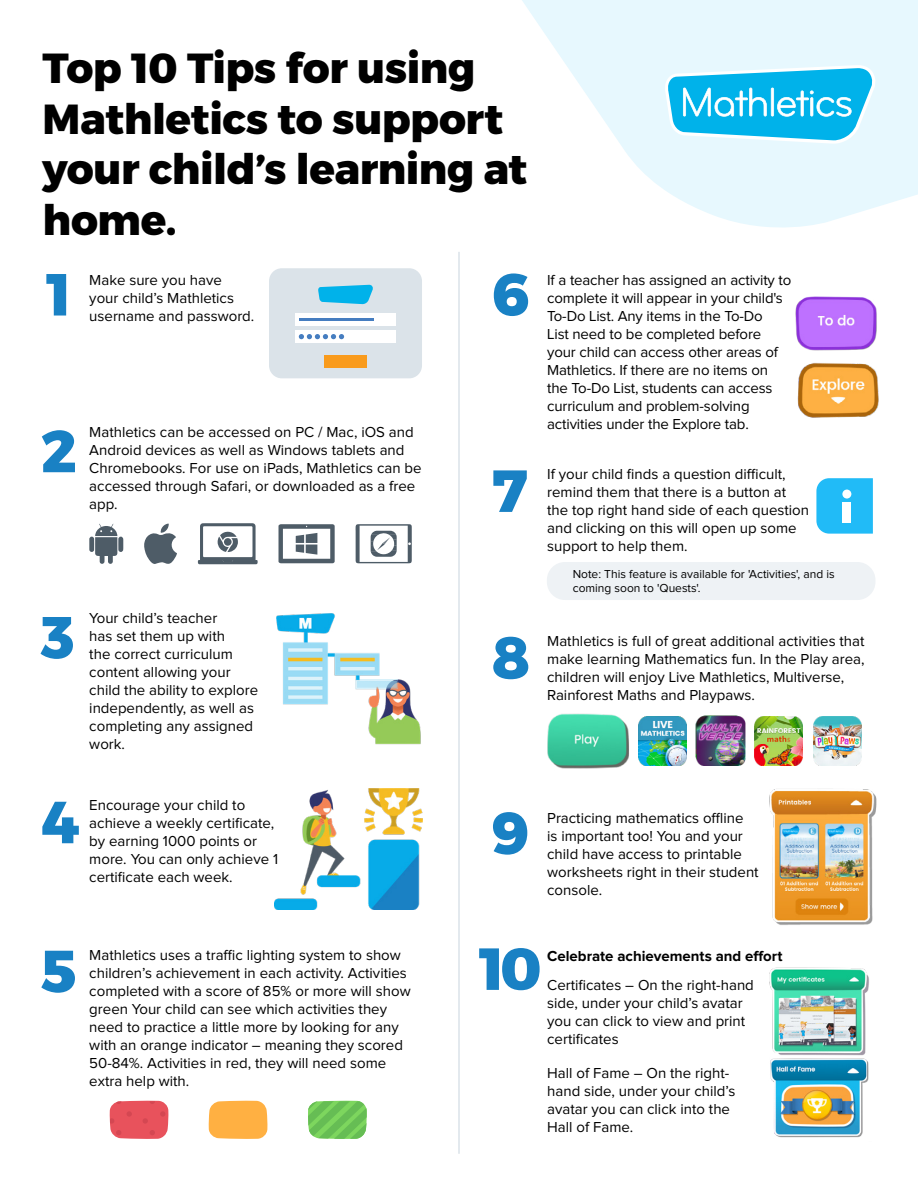
<style>
.page{position:relative;width:918px;height:1188px;background:#fff}
.page>*{position:absolute;margin:0;border:0;box-sizing:border-box;transform-origin:0 0}
.t1{font:800 59.25px "Montserrat";color:#1981c4}
.t2{font:800 42px/50.4px "Montserrat";letter-spacing:-.01em;color:#000}
.t3{font:15px/18px "Proxima Nova";color:#000}
.t4{font:700 15px "Proxima Nova";color:#000}
.t5{font:12px/14.4px "Proxima Nova";color:#000}
</style>
<div class="page">
<div style="left:269px;top:268px;width:153px;height:110px;background:#dbe3e9;border-radius:13px"></div>
<div style="left:324px;top:355px;width:43px;height:12px;background:#f99b1c"></div>
<div style="left:296px;top:313px;width:100px;height:13px;background:#fff"></div>
<hr style="left:299px;top:318px;width:75px;height:3px;background:#457dc0">
<div style="left:296px;top:331px;width:100px;height:12px;background:#fff"></div>
<svg style="left:299px;top:334px;width:45px;height:5px"></svg>
<svg style="left:318px;top:285px;width:55px;height:19px"></svg>
<svg style="left:89px;top:524px;width:34px;height:40px"></svg>
<svg style="left:144px;top:523px;width:33px;height:41px"></svg>
<svg style="left:198px;top:523px;width:60px;height:41px"></svg>
<div style="left:224px;top:538px;width:8px;height:8px;background:#4e5c67;border-radius:50%"></div>
<svg style="left:279px;top:524px;width:56px;height:39px"></svg>
<svg style="left:356px;top:524px;width:56px;height:39px"></svg>
<img style="left:276px;top:613px;width:145px;height:132px">
<img style="left:275px;top:789px;width:147px;height:120px">
<svg style="left:110px;top:1101px;width:59px;height:38px;background:#e85d66"></svg>
<svg style="left:209px;top:1101px;width:59px;height:38px;background:#ffb54f"></svg>
<svg style="left:308px;top:1101px;width:59px;height:38px;background:#77ca62"></svg>
<img style="left:813px;top:716px;width:48px;height:49px">
<img style="left:755px;top:716px;width:48px;height:49px">
<img style="left:638px;top:716px;width:48px;height:49px">
<img style="left:696px;top:716px;width:49px;height:50px">
<img style="left:547px;top:713px;width:82px;height:56px">
<img style="left:769px;top:789px;width:108px;height:136px">
<img style="left:769px;top:968px;width:100px;height:88px">
<img style="left:770px;top:1058px;width:99px;height:80px">
<hr style="left:458px;top:252px;width:2px;height:902px;background:#dbe3e9">
<svg style="left:522px;top:0;width:396px;height:228px"></svg>
<svg style="left:665px;top:26px;width:210px;height:118px;background:#85daf5"></svg>
<svg style="left:816px;top:478px;width:57px;height:56px;background:#2dbef7"></svg>
<div style="left:842px;top:490px;width:9px;height:9px;background:#fff;border-radius:50%"></div>
<div style="left:843px;top:502px;width:8px;height:20px;background:#fff"></div>
<div style="left:547px;top:562px;width:328px;height:38px;background:#eef2f5;border-radius:18px"></div>
<img style="left:797px;top:363px;width:82px;height:55px">
<img style="left:795px;top:296px;width:82px;height:55px">
<h2 class="t2" style="left:43px;top:44px;width:486px">Top 10 Tips for using<br>Mathletics to support your child’s learning at home.</h2>
<h1 class="t1" style="left:46px;top:258px;width:27px">1</h1>
<p class="t3" style="left:89px;top:272px;width:146px">Make sure you have your child’s Mathletics</p>
<p class="t3" style="left:89px;top:308px;width:167px">username and password.</p>
<h1 class="t1" style="left:41px;top:414px;width:37px">2</h1>
<p class="t3" style="left:89px;top:423px;width:334px">Mathletics can be accessed on PC / Mac, iOS and Android devices as well as Windows tablets and Chromebooks. For use on iPads, Mathletics can be accessed through Safari, or downloaded as a free app.</p>
<h1 class="t1" style="left:41px;top:600px;width:35px">3</h1>
<p class="t3" style="left:89px;top:609px;width:170px">Your child’s teacher<br>has set them up with<br>the correct curriculum content allowing your child the ability to explore independently, as well as completing any assigned work.</p>
<h1 class="t1" style="left:492px;top:258px;width:39px">6</h1>
<h1 class="t1" style="left:492px;top:454px;width:37px">7</h1>
<h1 class="t1" style="left:492px;top:621px;width:40px">8</h1>
<p class="t3" style="left:547px;top:272px;width:246px">If a teacher has assigned an activity to complete it will appear in your child's To-Do List. Any items in the To-Do<br>List need to be completed before your child can access other areas of Mathletics. If there are no items on the To-Do List, students can access curriculum and problem-solving activities under the Explore tab.</p>
<p class="t3" style="left:547px;top:465px;width:263px">If your child finds a question difficult, remind them that there is a button at the top right hand side of each question and clicking on this will open up some support to help them.</p>
<p class="t5" style="left:573px;top:567px;width:263px">Note: This feature is available for 'Activities', and is coming soon to 'Quests'.</p>
<p class="t3" style="left:547px;top:632px;width:319px">Mathletics is full of great additional activities that make learning Mathematics fun. In the Play area, children will enjoy Live Mathletics, Multiverse, Rainforest Maths and Playpaws.</p>
<h1 class="t1" style="left:41px;top:785px;width:40px">4</h1>
<p class="t3" style="left:89px;top:797px;width:190px">Encourage your child to achieve a weekly certificate, by earning 1000 points or more. You can only achieve 1 certificate each week.</p>
<h1 class="t1" style="left:492px;top:796px;width:39px">9</h1>
<p class="t3" style="left:547px;top:810px;width:213px">Practicing mathematics offline<br>is important too! You and your child have access to printable worksheets right in their student console.</p>
<h1 class="t1" style="left:41px;top:934px;width:37px">5</h1>
<p class="t3" style="left:89px;top:946px;width:323px">Mathletics uses a traffic lighting system to show children’s achievement in each activity. Activities completed with a score of 85% or more will show green Your child can see which activities they need to practice a little more by looking for any with an orange indicator – meaning they scored 50-84%. Activities in red, they will need some extra help with.</p>
<h1 class="t1" style="left:479px;top:932px;width:64px">10</h1>
<p class="t4" style="left:547px;top:947px;width:237px">Celebrate achievements and effort</p>
<p class="t3" style="left:547px;top:977px;width:208px">Certificates – On the right-hand side, under your child’s avatar you can click to view and print certificates</p>
<p class="t3" style="left:547px;top:1064px;width:190px">Hall of Fame – On the right&shy;hand side, under your child’s avatar you can click into the<br>Hall of Fame.</p>
</div>
